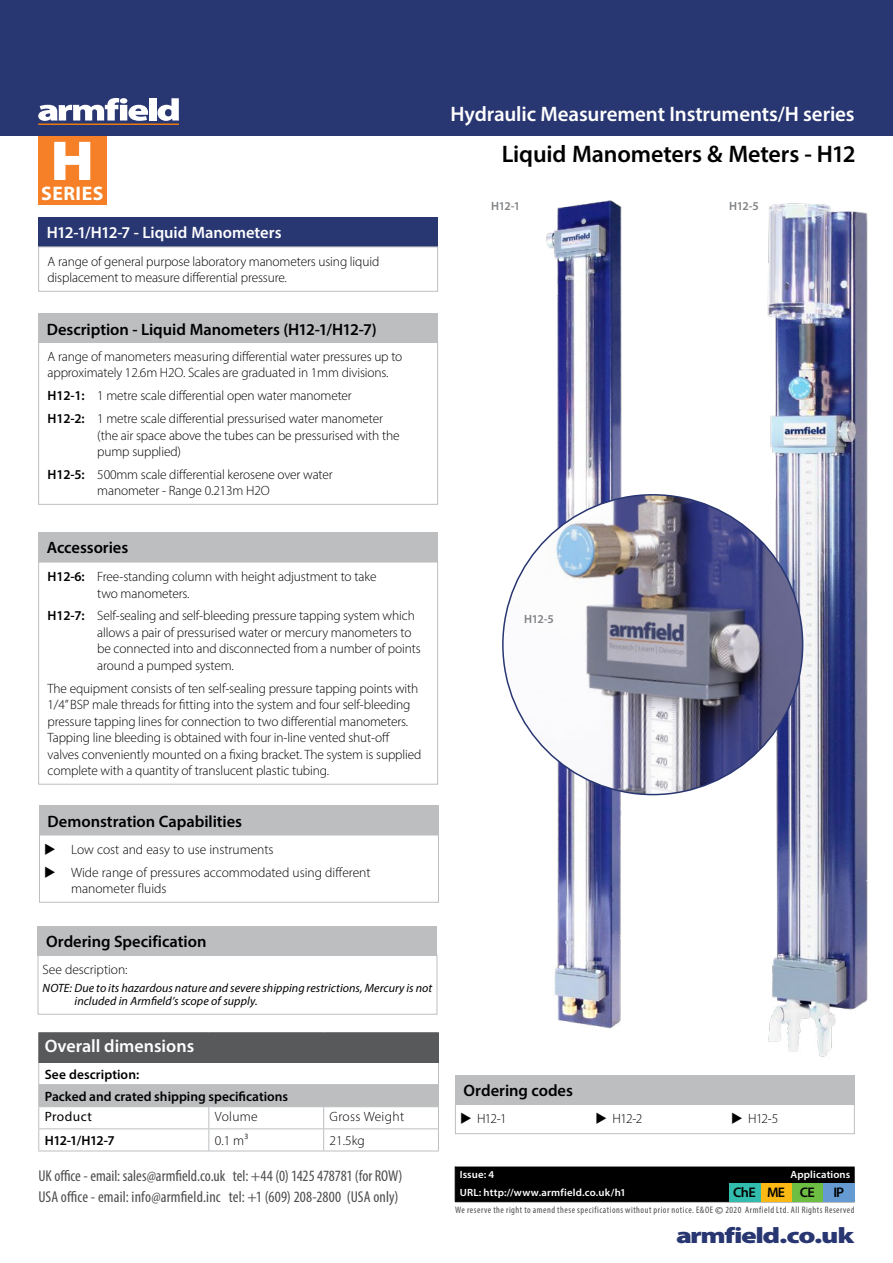
<style>
.page{position:relative;width:893px;height:1263px;background:#fff}
.page>*{position:absolute;margin:0;border:0;box-sizing:border-box;transform-origin:0 0}
.t1{font:900 56.55px "Myriad Pro";color:#fff;scale:1.1 1}
.t2{font:600 24px "Myriad Pro";letter-spacing:-.005em;color:#000}
.t3{font:900 22.35px "Myriad Pro";letter-spacing:-.045em;color:#283671;scale:1.3 1}
.t4{font:600 21px "Myriad Pro";letter-spacing:-.005em;color:#fff}
.t5{font:700 19.65px "Myriad Pro";letter-spacing:.025em;color:#fff}
.t6{font:600 18px "Myriad Pro";color:#fff}
.t7{font:600 16.5px "Myriad Pro";color:#000}
.t8{font:600 16.5px "Myriad Pro";color:#fff}
.t9{font:condensed 15.75px/20.9px "Myriad Pro";letter-spacing:.005em;color:#4d4d4f}
.t10{font:600 13.95px "Myriad Pro";letter-spacing:-.055em;color:#000}
.t11{font:300 13.5px/16.5px "Myriad Pro";letter-spacing:-.01em;color:#000}
.t12{font:600 13.5px/22.2px "Myriad Pro";color:#000}
.t13{font:300 13.5px "Myriad Pro";letter-spacing:.025em;color:#000}
.t14{font:13.5px "Myriad Pro";letter-spacing:.03em;color:#000}
.t15{font:italic 12px/13.5px "Myriad Pro";letter-spacing:.005em;color:#000}
.t16{font:600 12px "Myriad Pro";letter-spacing:-.045em;color:#808285}
.t17{font:600 10.5px "Myriad Pro";letter-spacing:.015em;color:#fff}
.t18{font:condensed 9.45px "Myriad Pro";letter-spacing:.05em;color:#4d4d4f}
.s1{font-weight:600}
.s2{font-weight:600;font-stretch:normal;font-size:10.8px}
</style>
<div class="page">
<div style="left:0;top:0;width:893px;height:136px;background:#283671"></div>
<svg style="left:38px;top:98px;width:110px;height:23px"></svg>
<div style="left:149px;top:98px;width:7px;height:23px;background:#fff"></div>
<svg style="left:157px;top:98px;width:22px;height:23px"></svg>
<hr style="left:38px;top:123px;width:141px;height:2px;background:#ef7b10">
<div style="left:455px;top:1166px;width:400px;height:35px;background:#000"></div>
<hr style="left:455px;top:1201px;width:263px;height:1px;background:#000">
<hr style="left:718px;top:1201px;width:137px;height:1px;background:#000">
<div style="left:792px;top:1183px;width:31px;height:18px;background:#6fbe44"></div>
<div style="left:823px;top:1183px;width:32px;height:18px;background:#659ad2"></div>
<div style="left:729px;top:1183px;width:32px;height:18px;background:#32bcad"></div>
<div style="left:761px;top:1183px;width:31px;height:18px;background:#fdb913"></div>
<div style="left:38px;top:136px;width:68px;height:68px;background:#f58027"></div>
<img style="left:502px;top:200px;width:191px;height:829px">
<img style="left:693px;top:203px;width:175px;height:854px">
<div style="left:38px;top:217px;width:400px;height:29px;background:#283671"></div>
<div style="left:38px;top:246px;width:400px;height:46px;border:1px solid #bcbec0"></div>
<div style="left:38px;top:955px;width:399px;height:59px;border:1px solid #bcbec0"></div>
<div style="left:38px;top:926px;width:399px;height:29px;background:#bcbec0"></div>
<div style="left:38px;top:341px;width:400px;height:164px;border:1px solid #bcbec0"></div>
<div style="left:38px;top:313px;width:400px;height:30px;background:#bcbec0"></div>
<div style="left:455px;top:1104px;width:400px;height:30px;border:1px solid #bcbec0"></div>
<div style="left:455px;top:1075px;width:400px;height:30px;background:#bcbec0"></div>
<div style="left:38px;top:562px;width:400px;height:222px;border:1px solid #bcbec0"></div>
<div style="left:38px;top:532px;width:400px;height:30px;background:#bcbec0"></div>
<div style="left:39px;top:835px;width:400px;height:68px;border:1px solid #bcbec0"></div>
<div style="left:39px;top:806px;width:400px;height:29px;background:#bcbec0"></div>
<img style="left:503px;top:495px;width:300px;height:299px;border-radius:150px">
<hr style="left:38px;top:1150px;width:171px;height:1px;background:#bcbec0">
<hr style="left:209px;top:1150px;width:115px;height:1px;background:#bcbec0">
<hr style="left:324px;top:1150px;width:115px;height:1px;background:#bcbec0">
<hr style="left:38px;top:1032px;width:171px;height:1px;background:#58595b">
<hr style="left:209px;top:1032px;width:115px;height:1px;background:#58595b">
<hr style="left:324px;top:1032px;width:115px;height:1px;background:#58595b">
<svg style="left:38px;top:1033px;width:401px;height:117px"></svg>
<hr style="left:38px;top:1062px;width:171px;height:1px;background:#58595b">
<hr style="left:209px;top:1062px;width:115px;height:1px;background:#58595b">
<hr style="left:324px;top:1062px;width:115px;height:1px;background:#58595b">
<h1 class="t1" style="left:50px;top:123px;width:41px">H</h1>
<h3 class="t5" style="left:41px;top:180px;width:64px">SERIES</h3>
<p class="t8" style="left:47px;top:222px;width:236px">H12-1/H12-7 - Liquid Manometers</p>
<p class="t11" style="left:48px;top:253px;width:333px">A range of general purpose laboratory manometers using liquid displacement to measure differential pressure.</p>
<p class="t7" style="left:47px;top:318px;width:331px">Description - Liquid Manometers (H12-1/H12-7)</p>
<p class="t11" style="left:48px;top:348px;width:356px">A range of manometers measuring differential water pressures up to approximately 12.6m H2O. Scales are graduated in 1mm divisions.</p>
<p class="t11" style="left:48px;top:384px;width:337px;line-height:23px"><span class="s1">H12-1:</span> 1 metre scale differential open water manometer<br><span class="s1">H12-2:</span> 1 metre scale differential pressurised water manometer</p>
<p class="t11" style="left:97px;top:427px;width:304px">(the air space above the tubes can be pressurised with the pump supplied)</p>
<p class="t11" style="left:97px;top:466px;width:237px;text-indent:-50px"><span class="s1">H12-5:</span> 500mm scale differential kerosene over water manometer - Range 0.213m H2O</p>
<p class="t7" style="left:47px;top:537px;width:83px">Accessories</p>
<p class="t11" style="left:97px;top:568px;width:281px;text-indent:-50px"><span class="s1">H12-6:</span> Free-standing column with height adjustment to take two manometers.</p>
<p class="t11" style="left:97px;top:607px;width:325px;text-indent:-50px"><span class="s1">H12-7:</span> Self-sealing and self-bleeding pressure tapping system which allows a pair of pressurised water or mercury manometers to be connected into and disconnected from a number of points around a pumped system.</p>
<p class="t11" style="left:48px;top:680px;width:375px">The equipment consists of ten self-sealing pressure tapping points with 1/4” BSP male threads for fitting into the system and four self-bleeding pressure tapping lines for connection to two differential manometers.<br>Tapping line bleeding is obtained with four in-line vented shut-off valves conveniently mounted on a fixing bracket. The system is supplied complete with a quantity of translucent plastic tubing.</p>
<p class="t7" style="left:48px;top:811px;width:196px">Demonstration Capabilities</p>
<p class="t11" style="left:44px;top:841px;width:231px">◆ Low cost and easy to use instruments</p>
<p class="t11" style="left:71px;top:864px;width:301px;text-indent:-27px">◆ Wide range of pressures accommodated using different manometer fluids</p>
<p class="t7" style="left:46px;top:931px;width:162px">Ordering Specification</p>
<p class="t11" style="left:43px;top:961px;width:86px">See description:</p>
<p class="t15" style="left:75px;top:981px;width:359px;text-indent:-32px">NOTE: Due to its hazardous nature and severe shipping restrictions, Mercury is not included in Armfield’s scope of supply.</p>
<h3 class="t6" style="left:45px;top:1035px;width:151px">Overall dimensions</h3>
<p class="t12" style="left:45px;top:1062px;width:245px">See description:<br>Packed and crated shipping specifications</p>
<p class="t14" style="left:45px;top:1108px;width:49px">Product</p>
<p class="t11" style="left:215px;top:1108px;width:45px">Volume</p>
<p class="t13" style="left:330px;top:1109px;width:76px">Gross Weight</p>
<p class="t12" style="left:45px;top:1129px;width:71px">H12-1/H12-7</p>
<p class="t11" style="left:215px;top:1132px;width:35px">0.1 m3</p>
<p class="t11" style="left:330px;top:1132px;width:37px">21.5kg</p>
<h3 class="t4" style="left:451px;top:100px;width:406px">Hydraulic Measurement Instruments/H series</h3>
<h2 class="t2" style="left:502px;top:138px;width:356px">Liquid Manometers &amp; Meters - H12</h2>
<p class="t16" style="left:491px;top:198px;width:30px">H12-1</p>
<p class="t16" style="left:729px;top:198px;width:31px">H12-5</p>
<p class="t16" style="left:524px;top:611px;width:31px">H12-5</p>
<p class="t7" style="left:463px;top:1080px;width:111px">Ordering codes</p>
<p class="t11" style="left:460px;top:1110px;width:48px">◆ H12-1</p>
<p class="t11" style="left:596px;top:1110px;width:48px">◆ H12-2</p>
<p class="t11" style="left:731px;top:1110px;width:49px">◆ H12-5</p>
<p class="t9" style="left:38px;top:1165px;width:366px">UK office - email: sales@armfield.co.uk tel: +44 (0) 1425 478781 (for ROW)<br>USA office - email: info@armfield.inc tel: +1 (609) 208-2800 (USA only)</p>
<p class="t17" style="left:460px;top:1168px;width:36px">Issue: 4</p>
<p class="t17" style="left:790px;top:1168px;width:61px">Applications</p>
<p class="t17" style="left:460px;top:1185px;width:168px">URL: http://www.armfield.co.uk/h1</p>
<p class="t10" style="left:733px;top:1183px;width:83px">ChE ME CE</p>
<p class="t10" style="left:833px;top:1183px;width:12px">IP</p>
<p class="t18" style="left:455px;top:1204px;width:401px">We reserve the right to amend these specifications without prior notice. E&amp;OE <span class="s2">©</span> 2020 Armfield Ltd. All Rights Reserved</p>
<h3 class="t3" style="left:676px;top:1220px;width:138px">armfield.co.uk</h3>
</div>
